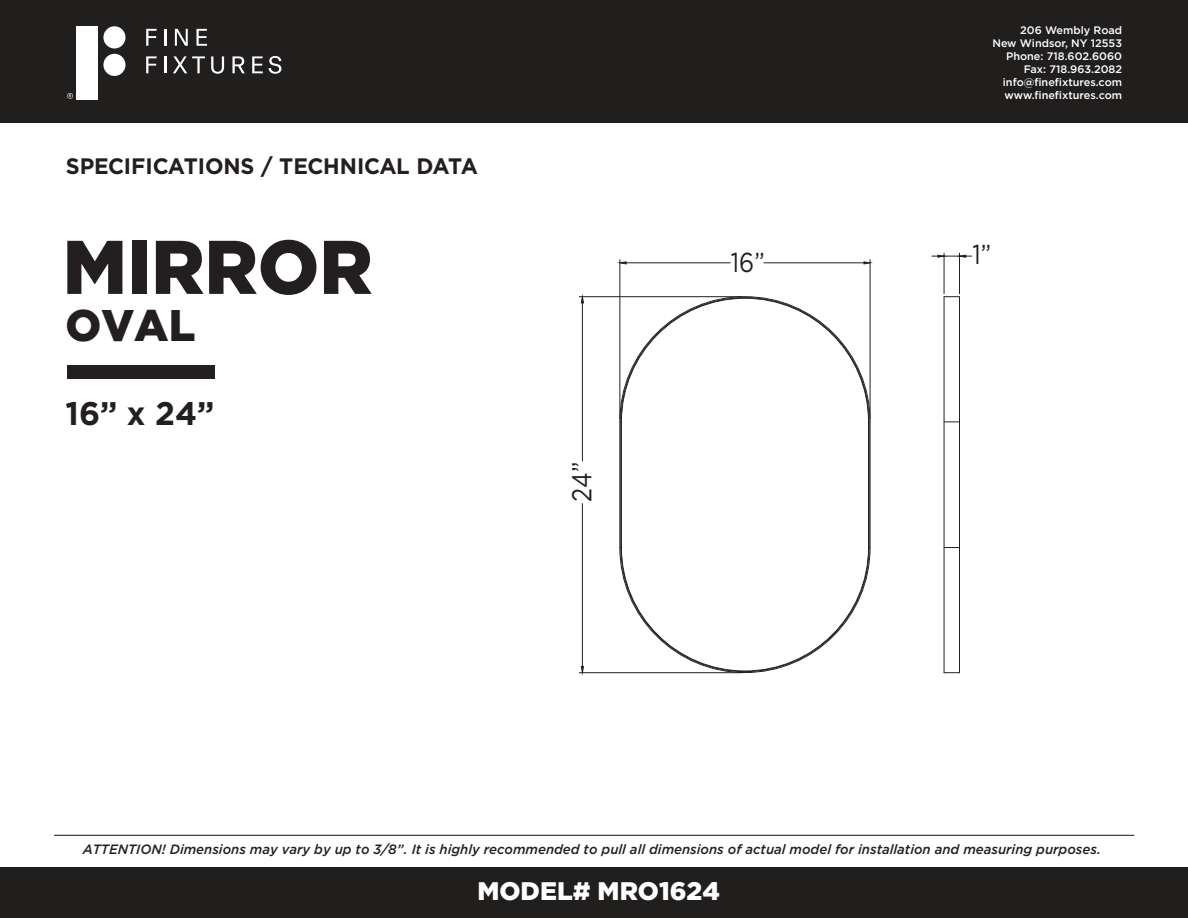
<style>
.page{position:relative;width:1188px;height:918px;background:#fff}
.page>*{position:absolute;margin:0;border:0;box-sizing:border-box;transform-origin:0 0}
.t1{font:900 75.9px "Arson Pro";color:#231f20}
.t2{font:900 44.25px "Arson Pro";color:#231f20}
.t3{font:700 32.7px "Arson Pro";color:#231f20}
.t4{font:27.45px "Arson Pro";color:#231f20;scale:.85 1}
.t5{font:900 25.35px "Arson Pro";color:#fff}
.t6{font:700 22.35px "Arson Pro";letter-spacing:-.01em;color:#231f20}
.t7{font:italic 500 13.5px "Arson Pro";color:#231f20}
.t8{font:500 10.8px/13px "Arson Pro";color:#fff;text-align:right}
</style>
<div class="page">
<div style="left:0;top:867px;width:1188px;height:51px;background:#211e1e"></div>
<div style="left:0;top:0;width:1188px;height:122px;background:#211e1e"></div>
<svg style="left:146px;top:29px;width:11px;height:17px"></svg>
<svg style="left:164px;top:29px;width:2px;height:17px"></svg>
<svg style="left:175px;top:29px;width:13px;height:17px"></svg>
<svg style="left:196px;top:29px;width:11px;height:17px"></svg>
<svg style="left:146px;top:56px;width:11px;height:17px"></svg>
<svg style="left:164px;top:56px;width:2px;height:17px"></svg>
<svg style="left:173px;top:56px;width:32px;height:17px"></svg>
<svg style="left:211px;top:56px;width:13px;height:18px"></svg>
<svg style="left:232px;top:56px;width:13px;height:17px"></svg>
<svg style="left:252px;top:56px;width:11px;height:17px"></svg>
<svg style="left:269px;top:56px;width:12px;height:18px"></svg>
<div style="left:76px;top:26px;width:22px;height:74px;background:#fff"></div>
<div style="left:103px;top:26px;width:22px;height:22px;background:#fff;border-radius:50%"></div>
<div style="left:103px;top:54px;width:22px;height:22px;background:#fff;border-radius:50%"></div>
<svg style="left:67px;top:93px;width:6px;height:6px"></svg>
<hr style="left:54px;top:835px;width:1080px;height:1px;background:#231f20">
<hr style="left:620px;top:422px;width:1px;height:126px;background:#231f20">
<hr style="left:621px;top:422px;width:1px;height:126px;background:#231f20">
<hr style="left:868px;top:422px;width:1px;height:126px;background:#231f20">
<hr style="left:869px;top:422px;width:1px;height:126px;background:#231f20">
<hr style="left:870px;top:422px;width:1px;height:126px;background:#231f20">
<svg style="left:945px;top:672px;width:14px;height:1px"></svg>
<svg style="left:945px;top:547px;width:14px;height:1px"></svg>
<hr style="left:944px;top:297px;width:1px;height:376px;background:#231f20">
<hr style="left:959px;top:297px;width:1px;height:376px;background:#231f20">
<svg style="left:944px;top:422px;width:15px;height:1px"></svg>
<svg style="left:944px;top:296px;width:16px;height:1px"></svg>
<svg style="left:619px;top:296px;width:252px;height:127px"></svg>
<svg style="left:619px;top:547px;width:252px;height:126px"></svg>
<hr style="left:944px;top:253px;width:1px;height:41px;background:#231f20">
<hr style="left:959px;top:253px;width:1px;height:41px;background:#231f20">
<svg style="left:932px;top:254px;width:40px;height:4px"></svg>
<hr style="left:620px;top:260px;width:1px;height:159px;background:#231f20">
<hr style="left:870px;top:260px;width:1px;height:159px;background:#231f20">
<hr style="left:626px;top:263px;width:104px;height:1px;background:#231f20">
<hr style="left:764px;top:263px;width:100px;height:1px;background:#231f20">
<svg style="left:619px;top:261px;width:8px;height:4px"></svg>
<svg style="left:863px;top:261px;width:8px;height:4px"></svg>
<hr style="left:579px;top:296px;width:163px;height:1px;background:#231f20">
<hr style="left:579px;top:672px;width:163px;height:1px;background:#231f20">
<hr style="left:582px;top:303px;width:1px;height:158px;background:#231f20">
<hr style="left:582px;top:504px;width:1px;height:162px;background:#231f20">
<svg style="left:581px;top:296px;width:3px;height:8px"></svg>
<svg style="left:581px;top:666px;width:3px;height:7px"></svg>
<div style="left:67px;top:365px;width:148px;height:13px;background:#231f20"></div>
<h3 class="t6" style="left:66px;top:153px;width:414px">SPECIFICATIONS / TECHNICAL DATA</h3>
<h1 class="t1" style="left:63px;top:223px;width:311px">MIRROR</h1>
<h2 class="t2" style="left:66px;top:300px;width:131px">OVAL</h2>
<h3 class="t3" style="left:66px;top:394px;width:150px">16” x 24”</h3>
<h3 class="t4" style="left:567px;top:502px;width:48px;rotate:-90deg">24”</h3>
<h3 class="t4" style="left:731px;top:247px;width:41px">16”</h3>
<p class="t8" style="left:992px;top:23px;width:131px">206 Wembly Road<br>New Windsor, NY 12553<br>Phone: 718.602.6060<br>Fax: 718.963.2082 info@finefixtures.com www.finefixtures.com</p>
<h3 class="t4" style="left:973px;top:239px;width:23px">1”</h3>
<p class="t7" style="left:83px;top:842px;width:1020px">ATTENTION! Dimensions may vary by up to 3/8”. It is highly recommended to pull all dimensions of actual model for installation and measuring purposes.</p>
<h3 class="t5" style="left:477px;top:876px;width:244px">MODEL# MRO1624</h3>
</div>
